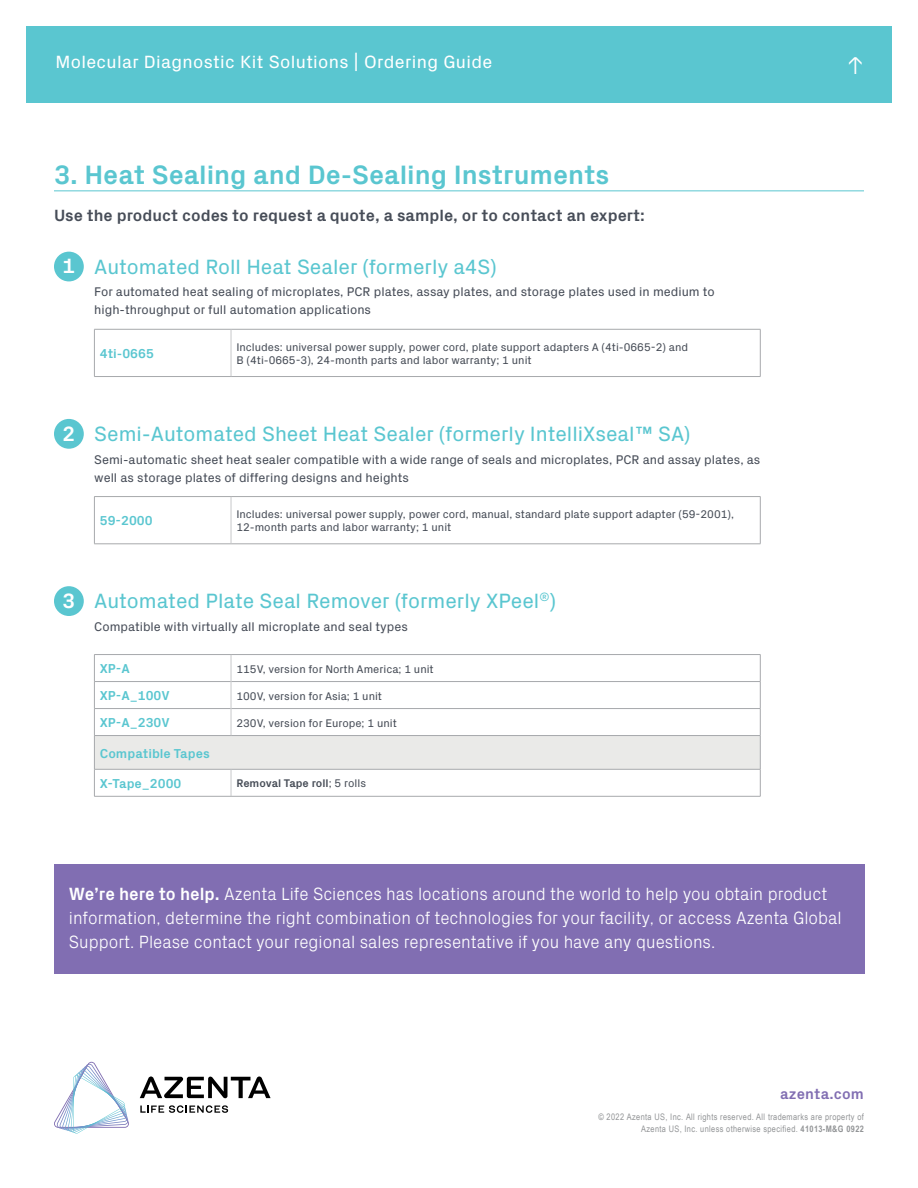
<style>
.page{position:relative;width:918px;height:1188px;background:#fff}
.page>*{position:absolute;margin:0;border:0;box-sizing:border-box;transform-origin:0 0}
.t1{font:700 27px "Px Grotesk";color:#5ac6d0}
.t2{font:300 24.75px "Px Grotesk";color:#fff}
.t3{font:21px "Px Grotesk";color:#5ac6d0}
.t4{font:700 21px "Px Grotesk";color:#fff}
.t5{font:300 18px/24px "Px Grotesk";color:#fff;scale:.95 1}
.t6{font:18px "Px Grotesk";letter-spacing:.02em;color:#fff}
.t7{font:700 16.5px "Px Grotesk";color:#474d58}
.t8{font:700 15px "Px Grotesk";letter-spacing:.01em;color:#816eb2}
.t9{font:700 13.2px "Px Grotesk";color:#5ac6d0}
.t10{font:12.75px/18px "Px Grotesk";color:#474d58}
.t11{font:11.25px/13.2px "Px Grotesk";color:#474d57}
.t12{font:700 11.25px "Px Grotesk";color:#474d57}
.t13{font:9px/12px "Arial Narrow";letter-spacing:.04em;color:#929496;text-align:right}
.s1{font-weight:400}
.s2{font-weight:700}
</style>
<div class="page">
<svg style="left:140px;top:1076px;width:131px;height:22px"></svg>
<svg style="left:140px;top:1105px;width:88px;height:8px"></svg>
<svg style="left:54px;top:1062px;width:75px;height:72px"></svg>
<div style="left:26px;top:26px;width:866px;height:76px;background:#5ac6d0"></div>
<hr style="left:54px;top:190px;width:810px;height:1px;background:#5ac6d0">
<div style="left:54px;top:252px;width:30px;height:29px;background:#5ac6d0;border-radius:50%"></div>
<div style="left:54px;top:419px;width:30px;height:30px;background:#5ac6d0;border-radius:50%"></div>
<div style="left:54px;top:586px;width:30px;height:30px;background:#5ac6d0;border-radius:50%"></div>
<hr style="left:94px;top:329px;width:137px;height:1px;background:#a7a9ac">
<hr style="left:94px;top:329px;width:1px;height:47px;background:#a7a9ac">
<hr style="left:94px;top:376px;width:137px;height:1px;background:#a7a9ac">
<hr style="left:231px;top:329px;width:529px;height:1px;background:#a7a9ac">
<hr style="left:760px;top:329px;width:1px;height:47px;background:#a7a9ac">
<hr style="left:231px;top:376px;width:529px;height:1px;background:#a7a9ac">
<hr style="left:231px;top:329px;width:1px;height:47px;background:#c7c8ca">
<hr style="left:94px;top:496px;width:137px;height:1px;background:#a7a9ac">
<hr style="left:94px;top:497px;width:1px;height:47px;background:#a7a9ac">
<hr style="left:94px;top:544px;width:137px;height:1px;background:#a7a9ac">
<hr style="left:231px;top:496px;width:529px;height:1px;background:#a7a9ac">
<hr style="left:760px;top:497px;width:1px;height:47px;background:#a7a9ac">
<hr style="left:231px;top:544px;width:529px;height:1px;background:#a7a9ac">
<hr style="left:231px;top:497px;width:1px;height:47px;background:#c7c8ca">
<div style="left:94px;top:736px;width:666px;height:33px;background:#eaeae8"></div>
<hr style="left:94px;top:654px;width:137px;height:1px;background:#a7a9ac">
<hr style="left:94px;top:681px;width:137px;height:1px;background:#a7a9ac">
<hr style="left:94px;top:708px;width:137px;height:1px;background:#a7a9ac">
<svg style="left:94px;top:655px;width:1px;height:80px"></svg>
<hr style="left:94px;top:735px;width:137px;height:1px;background:#a7a9ac">
<hr style="left:94px;top:736px;width:1px;height:33px;background:#a7a9ac">
<hr style="left:94px;top:769px;width:137px;height:1px;background:#a7a9ac">
<svg style="left:94px;top:769px;width:1px;height:27px"></svg>
<hr style="left:94px;top:796px;width:137px;height:1px;background:#a7a9ac">
<hr style="left:231px;top:654px;width:529px;height:1px;background:#a7a9ac">
<hr style="left:231px;top:681px;width:529px;height:1px;background:#a7a9ac">
<hr style="left:231px;top:708px;width:529px;height:1px;background:#a7a9ac">
<svg style="left:760px;top:655px;width:1px;height:80px"></svg>
<hr style="left:231px;top:735px;width:529px;height:1px;background:#a7a9ac">
<hr style="left:760px;top:736px;width:1px;height:33px;background:#a7a9ac">
<hr style="left:231px;top:769px;width:529px;height:1px;background:#a7a9ac">
<svg style="left:760px;top:769px;width:1px;height:27px"></svg>
<hr style="left:231px;top:796px;width:529px;height:1px;background:#a7a9ac">
<svg style="left:231px;top:655px;width:1px;height:80px"></svg>
<svg style="left:231px;top:769px;width:1px;height:27px"></svg>
<div style="left:54px;top:864px;width:810px;height:110px;background:#816eb2"></div>
<h3 class="t6" style="left:56px;top:49px;width:438px">Molecular Diagnostic Kit Solutions | Ordering Guide</h3>
<h2 class="t2" style="left:847px;top:48px;width:19px">↑</h2>
<h1 class="t1" style="left:54px;top:155px;width:557px">3. Heat Sealing and De-Sealing Instruments</h1>
<h3 class="t7" style="left:54px;top:204px;width:593px">Use the product codes to request a quote, a sample, or to contact an expert:</h3>
<h3 class="t3" style="left:94px;top:251px;width:404px">Automated Roll Heat Sealer (formerly a4S)</h3>
<p class="t10" style="left:94px;top:282px;width:622px">For automated heat sealing of microplates, PCR plates, assay plates, and storage plates used in medium to high-throughput or full automation applications</p>
<h3 class="t4" style="left:63px;top:251px;width:14px">1</h3>
<p class="t9" style="left:100px;top:344px;width:56px">4ti-0665</p>
<p class="t11" style="left:236px;top:340px;width:453px">Includes: universal power supply, power cord, plate support adapters A (4ti-0665-2) and<br>B (4ti-0665-3), 24-month parts and labor warranty; 1 unit</p>
<h3 class="t4" style="left:63px;top:418px;width:14px">2</h3>
<h3 class="t3" style="left:94px;top:419px;width:598px">Semi-Automated Sheet Heat Sealer (formerly IntelliXseal™ SA)</h3>
<p class="t10" style="left:94px;top:449px;width:668px">Semi-automatic sheet heat sealer compatible with a wide range of seals and microplates, PCR and assay plates, as well as storage plates of differing designs and heights</p>
<p class="t9" style="left:100px;top:511px;width:54px">59-2000</p>
<p class="t11" style="left:236px;top:507px;width:499px">Includes: universal power supply, power cord, manual, standard plate support adapter (59-2001),<br>12-month parts and labor warranty; 1 unit</p>
<h3 class="t4" style="left:63px;top:586px;width:14px">3</h3>
<h3 class="t3" style="left:94px;top:586px;width:463px">Automated Plate Seal Remover (formerly XPeel<sup>®</sup>)</h3>
<p class="t10" style="left:94px;top:617px;width:315px">Compatible with virtually all microplate and seal types</p>
<p class="t9" style="left:100px;top:659px;width:32px">XP-A</p>
<p class="t11" style="left:236px;top:661px;width:199px">115V, version for North America; 1 unit</p>
<p class="t9" style="left:100px;top:686px;width:71px">XP-A_100V</p>
<p class="t11" style="left:236px;top:688px;width:147px">100V, version for Asia; 1 unit</p>
<p class="t9" style="left:100px;top:713px;width:71px">XP-A_230V</p>
<p class="t11" style="left:236px;top:715px;width:162px">230V, version for Europe; 1 unit</p>
<p class="t9" style="left:100px;top:744px;width:112px">Compatible Tapes</p>
<p class="t9" style="left:100px;top:774px;width:83px">X-Tape_2000</p>
<p class="t12" style="left:236px;top:775px;width:131px">Removal Tape roll<span class="s1">; 5 rolls</span></p>
<p class="t5" style="left:69px;top:880px;width:815px"><span class="s2">We’re here to help.</span> Azenta Life Sciences has locations around the world to help you obtain product information, determine the right combination of technologies for your facility, or access Azenta Global<br>Support. Please contact your regional sales representative if you have any questions.</p>
<h3 class="t8" style="left:780px;top:1083px;width:85px">azenta.com</h3>
<p class="t13" style="left:598px;top:1111px;width:267px">© 2022 Azenta US, Inc. All rights reserved. All trademarks are property of<br>Azenta US, Inc. unless otherwise specified. <span class="s2">41013-M&amp;G 0922</span></p>
</div>
